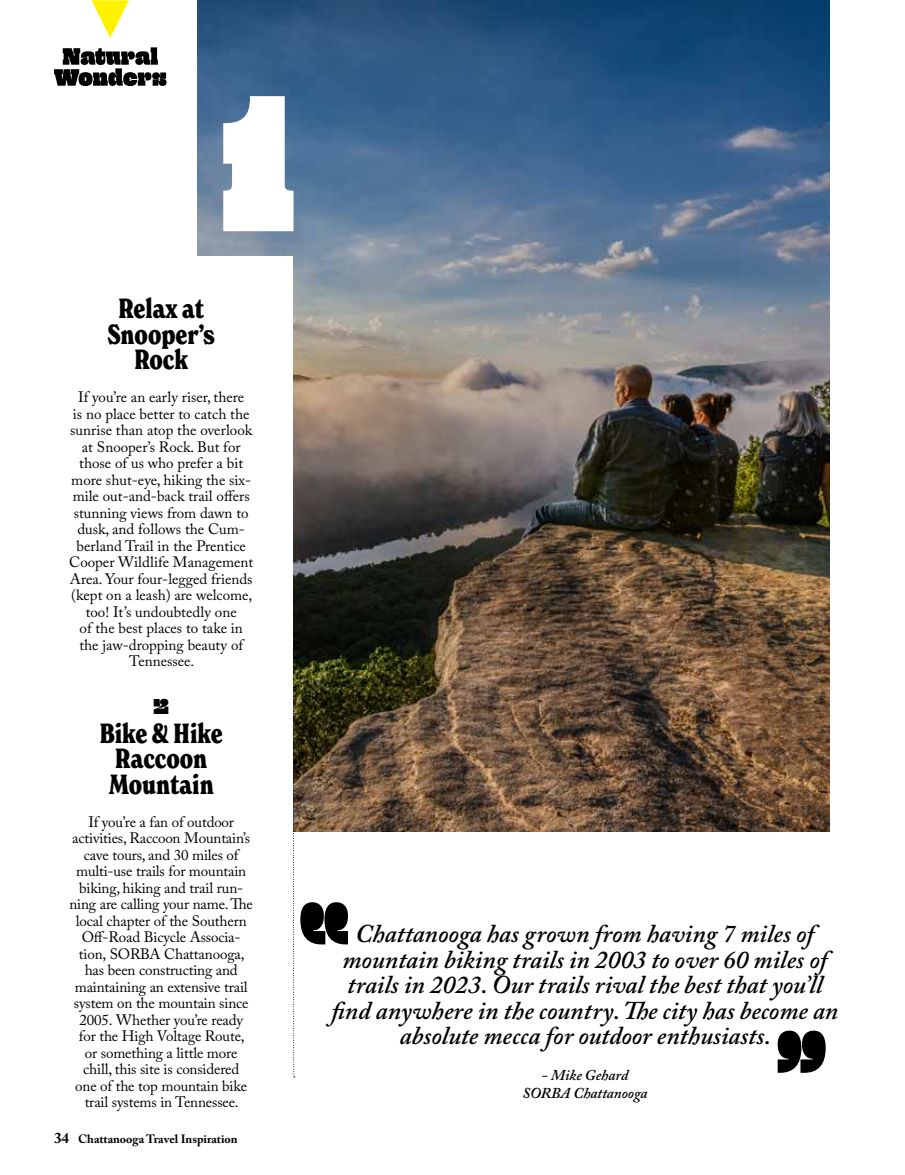
<style>
.page{position:relative;width:905px;height:1175px;background:#fff}
.page>*{position:absolute;margin:0;border:0;box-sizing:border-box;transform-origin:0 0}
.t1{font:135px "Gigantic";color:#fff}
.t2{font:700 condensed 27px/25.5px "New Spirit";color:#000;text-align:center}
.t3{font:italic 600 25.5px/25.5px "Adobe Caslon Pro";color:#000;text-align:center}
.t4{font:15px/16.5px "Adobe Caslon Pro";letter-spacing:-.01em;color:#000;text-align:center}
.t5{font:italic 600 15px/18px "Adobe Caslon Pro";color:#000;text-align:center}
.t6{font:15px "Gigantic";color:#000}
.t7{font:700 12px "Adobe Caslon Pro";color:#000}
.s1{font-size:15px}
</style>
<div class="page">
<img style="left:197px;top:0;width:632px;height:831px">
<div style="left:89px;top:256px;width:204px;height:747px;background:#fff"></div>
<svg style="left:293px;top:648px;width:55px;height:429px"></svg>
<svg style="left:777px;top:1030px;width:48px;height:42px;background:#323232"></svg>
<svg style="left:91px;top:0;width:38px;height:38px"></svg>
<svg style="left:54px;top:47px;width:112px;height:39px"></svg>
<h1 class="t1" style="left:222px;top:60px;width:73px">1</h1>
<h2 class="t2" style="left:107px;top:296px;width:109px">Relax at<br>Snooper’s<br>Rock</h2>
<p class="t4" style="left:69px;top:388px;width:186px">If you’re an early riser, there<br>is no place better to catch the sunrise than atop the overlook at Snooper’s Rock. But for those of us who prefer a bit more shut-eye, hiking the six&shy;mile out-and-back trail offers stunning views from dawn to dusk, and follows the Cum&shy;berland Trail in the Prentice<br>Cooper Wildlife Management<br>Area. Your four-legged friends (kept on a leash) are welcome, too! It’s undoubtedly one<br>of the best places to take in the jaw-dropping beauty of<br>Tennessee.</p>
<p class="t6" style="left:154px;top:695px;width:16px">2</p>
<h2 class="t2" style="left:100px;top:720px;width:124px">Bike &amp; Hike<br>Raccoon<br>Mountain</h2>
<p class="t4" style="left:69px;top:813px;width:185px">If you’re a fan of outdoor activities, Raccoon Mountain’s cave tours, and 30 miles of multi-use trails for mountain biking, hiking and trail run&shy;ning are calling your name. The local chapter of the Southern<br>Off-Road Bicycle Associa&shy;tion, SORBA Chattanooga, has been constructing and maintaining an extensive trail system on the mountain since<br>2005. Whether you’re ready for the High Voltage Route,<br>or something a little more chill, this site is considered<br>one of the top mountain bike trail systems in Tennessee.</p>
<p class="t7" style="left:54px;top:1131px;width:185px"><span class="s1">34</span> Chattanooga Travel Inspiration</p>
<p class="t3" style="left:331px;top:920px;width:508px">Chattanooga has grown from having 7 miles of mountain biking trails in 2003 to over 60 miles of trails in 2023. Our trails rival the best that you’ll find anywhere in the country. The city has become an absolute mecca for outdoor enthusiasts.</p>
<p class="t5" style="left:522px;top:1066px;width:127px">- Mike Gehard<br>SORBA Chattanooga</p>
</div>
